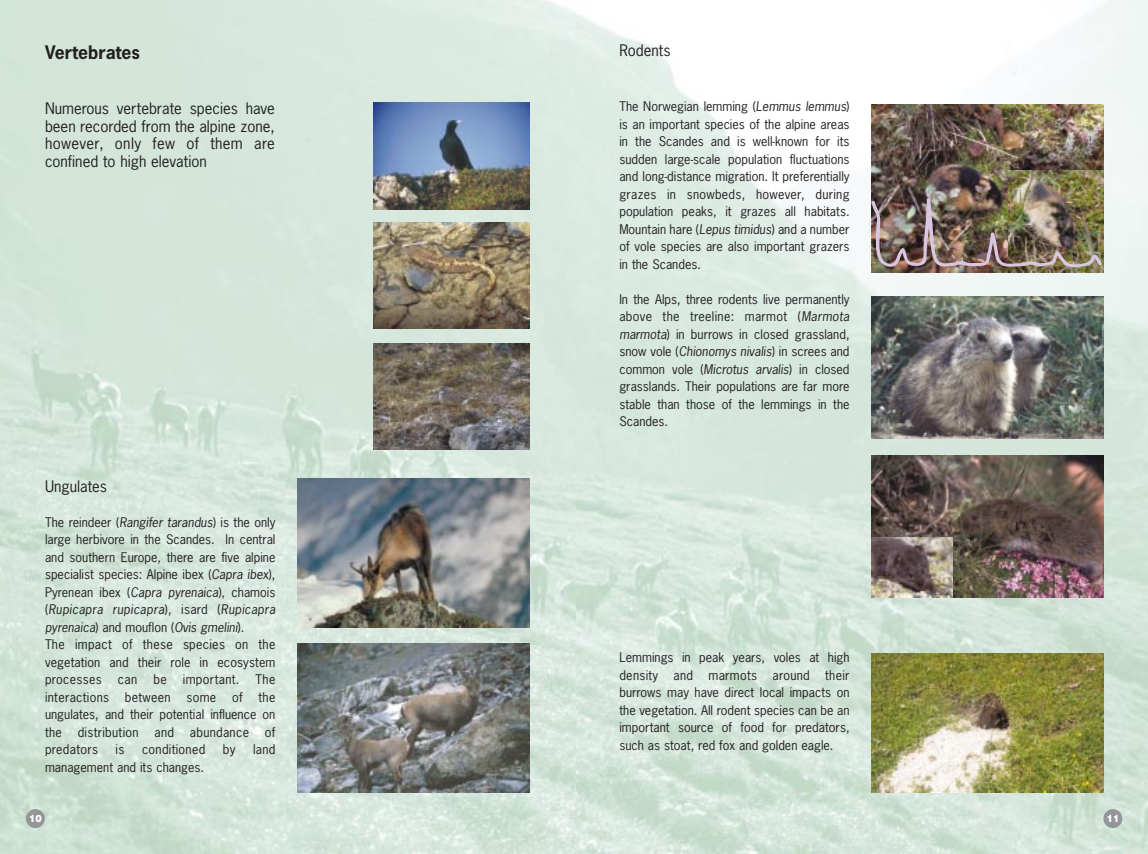
<style>
.page{position:relative;width:1148px;height:854px;background:#fff}
.page>*{position:absolute;margin:0;border:0;box-sizing:border-box;transform-origin:0 0}
.t1{font:700 17.5px "News Gothic";color:#231f20}
.t2{font:15px/17.5px "News Gothic";color:#231f20;text-align:justify}
.t3{font:12.5px/17.5px "News Gothic";color:#231f20;text-align:justify}
.t4{font:12.5px "News Gothic";letter-spacing:.025em;color:#231f20}
.t5{font:900 10px "Helvetica";color:#fff;scale:.95 1}
</style>
<div class="page">
<img style="left:575px;top:0;width:572px;height:854px">
<img style="left:871px;top:105px;width:232px;height:167px">
<img style="left:1008px;top:171px;width:95px;height:101px">
<img style="left:0;top:0;width:575px;height:854px">
<div style="left:1103px;top:809px;width:19px;height:19px;background:#939598;border-radius:50%"></div>
<div style="left:26px;top:809px;width:19px;height:19px;background:#939598;border-radius:50%"></div>
<img style="left:373px;top:103px;width:156px;height:106px">
<img style="left:373px;top:222px;width:156px;height:106px">
<img style="left:298px;top:479px;width:231px;height:148px">
<img style="left:373px;top:343px;width:156px;height:107px">
<img style="left:871px;top:455px;width:232px;height:142px">
<img style="left:871px;top:297px;width:232px;height:142px">
<img style="left:871px;top:653px;width:232px;height:139px">
<img style="left:871px;top:538px;width:81px;height:59px">
<img style="left:298px;top:643px;width:231px;height:149px">
<img style="left:871px;top:198px;width:230px;height:69px">
<h1 class="t1" style="left:45px;top:45px;width:97px">Vertebrates</h1>
<p class="t2" style="left:45px;top:101px;width:231px">Numerous vertebrate species have been recorded from the alpine zone, however, only few of them are confined to high elevation</p>
<p class="t2" style="left:45px;top:478px;width:64px">Ungulates</p>
<p class="t3" style="left:45px;top:514px;width:233px;text-align:left">The reindeer (Rangifer tarandus) is the only large herbivore in the Scandes. In central and southern Europe, there are five alpine specialist species: Alpine ibex (Capra ibex), Pyrenean ibex (Capra pyrenaica), chamois (Rupicapra rupicapra), isard (Rupicapra pyrenaica) and mouflon (Ovis gmelini).<br>The impact of these species on the vegetation and their role in ecosystem processes</p>
<p class="t3" style="left:118px;top:672px;width:21px">can</p>
<p class="t3" style="left:153px;top:672px;width:15px">be</p>
<p class="t4" style="left:183px;top:674px;width:58px">important.</p>
<p class="t3" style="left:256px;top:672px;width:21px">The</p>
<p class="t4" style="left:45px;top:692px;width:66px">interactions</p>
<p class="t4" style="left:125px;top:692px;width:47px">between</p>
<p class="t3" style="left:186px;top:689px;width:31px">some</p>
<p class="t3" style="left:232px;top:689px;width:12px">of</p>
<p class="t3" style="left:45px;top:689px;width:232px;text-indent:213px">the ungulates, and their potential influence on the</p>
<p class="t4" style="left:78px;top:727px;width:62px">distribution</p>
<p class="t3" style="left:154px;top:724px;width:21px">and</p>
<p class="t4" style="left:190px;top:727px;width:61px">abundance</p>
<p class="t3" style="left:265px;top:724px;width:12px">of</p>
<p class="t4" style="left:45px;top:744px;width:55px">predators</p>
<p class="t3" style="left:116px;top:742px;width:10px">is</p>
<p class="t4" style="left:142px;top:744px;width:65px">conditioned</p>
<p class="t3" style="left:223px;top:742px;width:14px">by</p>
<p class="t3" style="left:253px;top:742px;width:24px">land</p>
<p class="t3" style="left:45px;top:759px;width:161px">management and its changes.</p>
<p class="t2" style="left:619px;top:43px;width:53px">Rodents</p>
<p class="t3" style="left:619px;top:99px;width:232px">The Norwegian lemming (Lemmus lemmus) is an important species of the alpine areas in the Scandes and is well-known for its sudden large-scale population fluctuations and long-distance migration. It preferentially grazes in snowbeds, however, during population peaks, it grazes all habitats.<br>Mountain hare (Lepus timidus) and a number of vole species are also important grazers in the Scandes.</p>
<p class="t3" style="left:619px;top:291px;width:233px">In the Alps, three rodents live permanently above the treeline: marmot (Marmota marmota) in burrows in closed grassland, snow vole (Chionomys nivalis) in screes and common vole (Microtus arvalis) in closed grasslands. Their populations are far more stable than those of the lemmings in the Scandes.</p>
<p class="t3" style="left:619px;top:650px;width:232px">Lemmings in peak years, voles at high density and marmots around their burrows may have direct local impacts on the vegetation. All rodent species can be an important source of food for predators, such as stoat, red fox and golden eagle.</p>
<p class="t5" style="left:29px;top:814px;width:15px">10</p>
<p class="t5" style="left:1106px;top:814px;width:15px">11</p>
</div>
